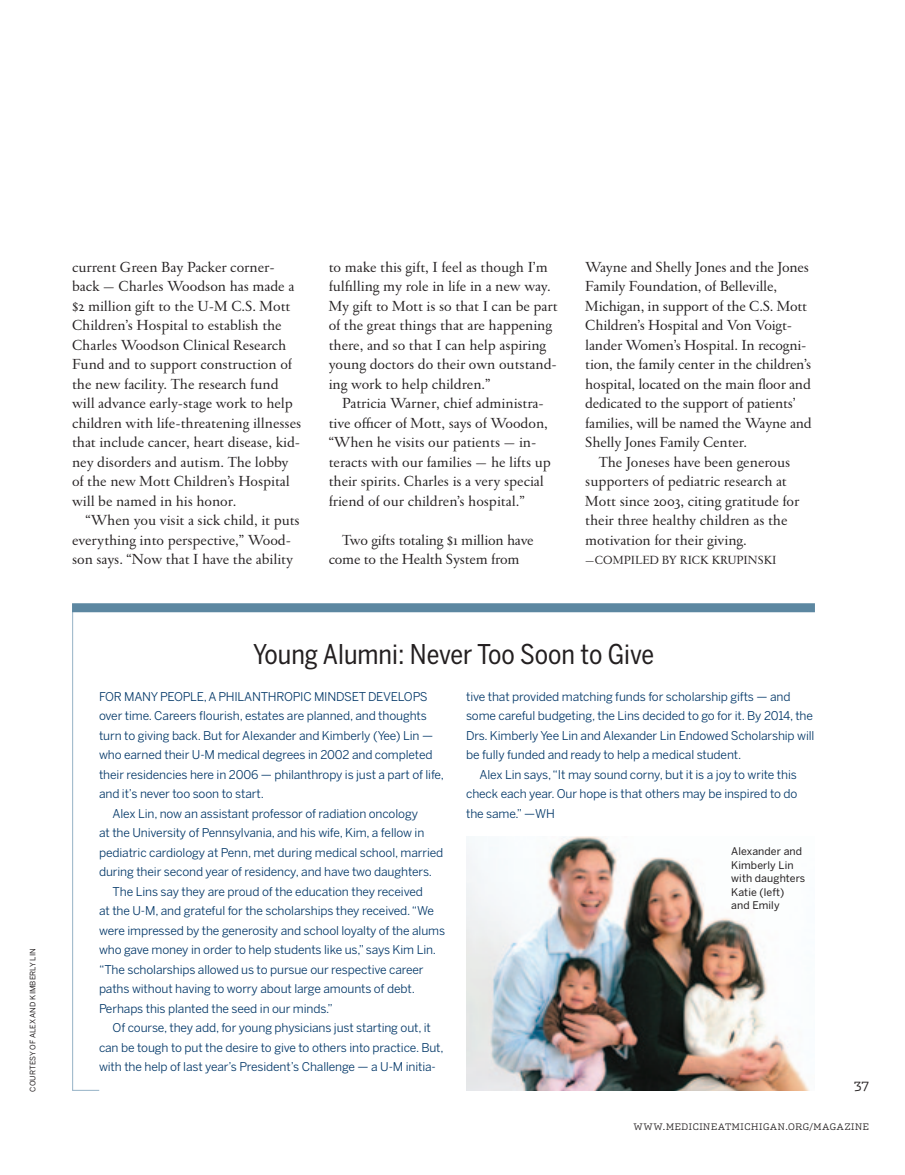
<style>
.page{position:relative;width:905px;height:1175px;background:#fff}
.page>*{position:absolute;margin:0;border:0;box-sizing:border-box;transform-origin:0 0}
.Bent__Body_No_Indent{font:27px "Benton Sans Cond Regluar";color:#231f20}
.Garr__Body__10_5_13{font:15.75px/19.5px "Garamond FB Text";color:#231f20}
.Garr__Body__10_5_13-2{font:12.75px "Garamond FB Text";color:#231f20}
.t1{font:300 12.75px "Dispatch";color:#231f20}
.Bent__Body_No_Indent-2{font:12px/19.5px "Benton Sans";letter-spacing:-.01em;color:#003667}
.Photo_Caption{font:10.5px/13.5px "Benton Sans Regluar";letter-spacing:.01em;color:#231f20}
.t2{font:300 9px "Dispatch";letter-spacing:.07em;color:#231f20}
.t3{font:7.5px "Benton Sans Regluar";letter-spacing:.01em;color:#231f20}
</style>
<div class="page">
<svg style="left:72px;top:612px;width:28px;height:479px"></svg>
<div style="left:72px;top:603px;width:742px;height:9px;background:#5c87a1"></div>
<img style="left:467px;top:836px;width:342px;height:254px">
<p class="t3" style="left:28px;top:1091px;width:145px;rotate:-90deg">COURTESY OF ALEX AND KIMBERLY LIN</p>
<p class="Garr__Body__10_5_13" style="left:72px;top:258px;width:231px">current Green Bay Packer corner&shy;back — Charles Woodson has made a $2 million gift to the U-M C.S. Mott Children’s Hospital to establish the Charles Woodson Clinical Research Fund and to support construction of the new facility. The research fund will advance early-stage work to help children with life-threatening illnesses that include cancer, heart disease, kid&shy;ney disorders and autism. The lobby of the new Mott Children’s Hospital will be named in his honor.</p>
<p class="Garr__Body__10_5_13" style="left:72px;top:511px;width:229px;text-indent:14px">“When you visit a sick child, it puts everything into perspective,” Wood&shy;son says. “Now that I have the ability</p>
<p class="Garr__Body__10_5_13" style="left:328px;top:258px;width:230px">to make this gift, I feel as though I’m fulfilling my role in life in a new way.<br>My gift to Mott is so that I can be part of the great things that are happening there, and so that I can help aspiring young doctors do their own outstand&shy;ing work to help children.”</p>
<p class="Garr__Body__10_5_13" style="left:328px;top:394px;width:224px;text-indent:14px">Patricia Warner, chief administra&shy;tive officer of Mott, says of Woodon, “When he visits our patients — in&shy;teracts with our families — he lifts up their spirits. Charles is a very special friend of our children’s hospital.”</p>
<p class="Garr__Body__10_5_13" style="left:328px;top:531px;width:206px;text-indent:14px">Two gifts totaling $1 million have come to the Health System from</p>
<p class="Garr__Body__10_5_13" style="left:585px;top:258px;width:228px">Wayne and Shelly Jones and the Jones Family Foundation, of Belleville, Michigan, in support of the C.S. Mott Children’s Hospital and Von Voigt&shy;lander Women’s Hospital. In recogni&shy;tion, the family center in the children’s hospital, located on the main floor and dedicated to the support of patients’ families, will be named the Wayne and Shelly Jones Family Center.</p>
<p class="Garr__Body__10_5_13" style="left:585px;top:453px;width:215px;text-indent:14px">The Joneses have been generous supporters of pediatric research at Mott since 2003, citing gratitude for their three healthy children as the motivation for their giving.</p>
<p class="Garr__Body__10_5_13-2" style="left:585px;top:553px;width:193px">—COMPILED BY RICK KRUPINSKI</p>
<p class="Bent__Body_No_Indent" style="left:253px;top:638px;width:402px">Young Alumni: Never Too Soon to Give</p>
<p class="Bent__Body_No_Indent-2" style="left:99px;top:687px;width:346px">FOR MANY PEOPLE, A PHILANTHROPIC MINDSET DEVELOPS over time. Careers flourish, estates are planned, and thoughts turn to giving back. But for Alexander and Kimberly (Yee) Lin — who earned their U-M medical degrees in 2002 and completed their residencies here in 2006 — philanthropy is just a part of life, and it’s never too soon to start.</p>
<p class="Bent__Body_No_Indent-2" style="left:99px;top:804px;width:346px;text-indent:14px">Alex Lin, now an assistant professor of radiation oncology<br>at the University of Pennsylvania, and his wife, Kim, a fellow in pediatric cardiology at Penn, met during medical school, married during their second year of residency, and have two daughters.</p>
<p class="Bent__Body_No_Indent-2" style="left:99px;top:882px;width:347px;text-indent:14px">The Lins say they are proud of the education they received<br>at the U-M, and grateful for the scholarships they received. “We were impressed by the generosity and school loyalty of the alums who gave money in order to help students like us,” says Kim Lin. “The scholarships allowed us to pursue our respective career paths without having to worry about large amounts of debt.<br>Perhaps this planted the seed in our minds.”</p>
<p class="Bent__Body_No_Indent-2" style="left:99px;top:1018px;width:346px;text-indent:14px">Of course, they add, for young physicians just starting out, it can be tough to put the desire to give to others into practice. But, with the help of last year’s President’s Challenge — a U-M initia-</p>
<p class="Bent__Body_No_Indent-2" style="left:466px;top:687px;width:350px">tive that provided matching funds for scholarship gifts — and some careful budgeting, the Lins decided to go for it. By 2014, the Drs. Kimberly Yee Lin and Alexander Lin Endowed Scholarship will be fully funded and ready to help a medical student.</p>
<p class="Bent__Body_No_Indent-2" style="left:466px;top:765px;width:333px;text-align:justify;text-indent:14px">Alex Lin says, “It may sound corny, but it is a joy to write this check each year. Our hope is that others may be inspired to do the same.” —WH</p>
<p class="Photo_Caption" style="left:731px;top:845px;width:76px">Alexander and<br>Kimberly Lin with daughters<br>Katie (left) and Emily</p>
<p class="t1" style="left:854px;top:1078px;width:16px">37</p>
<p class="t2" style="left:633px;top:1121px;width:237px">WWW.MEDICINEATMICHIGAN.ORG/MAGAZINE</p>
</div>
